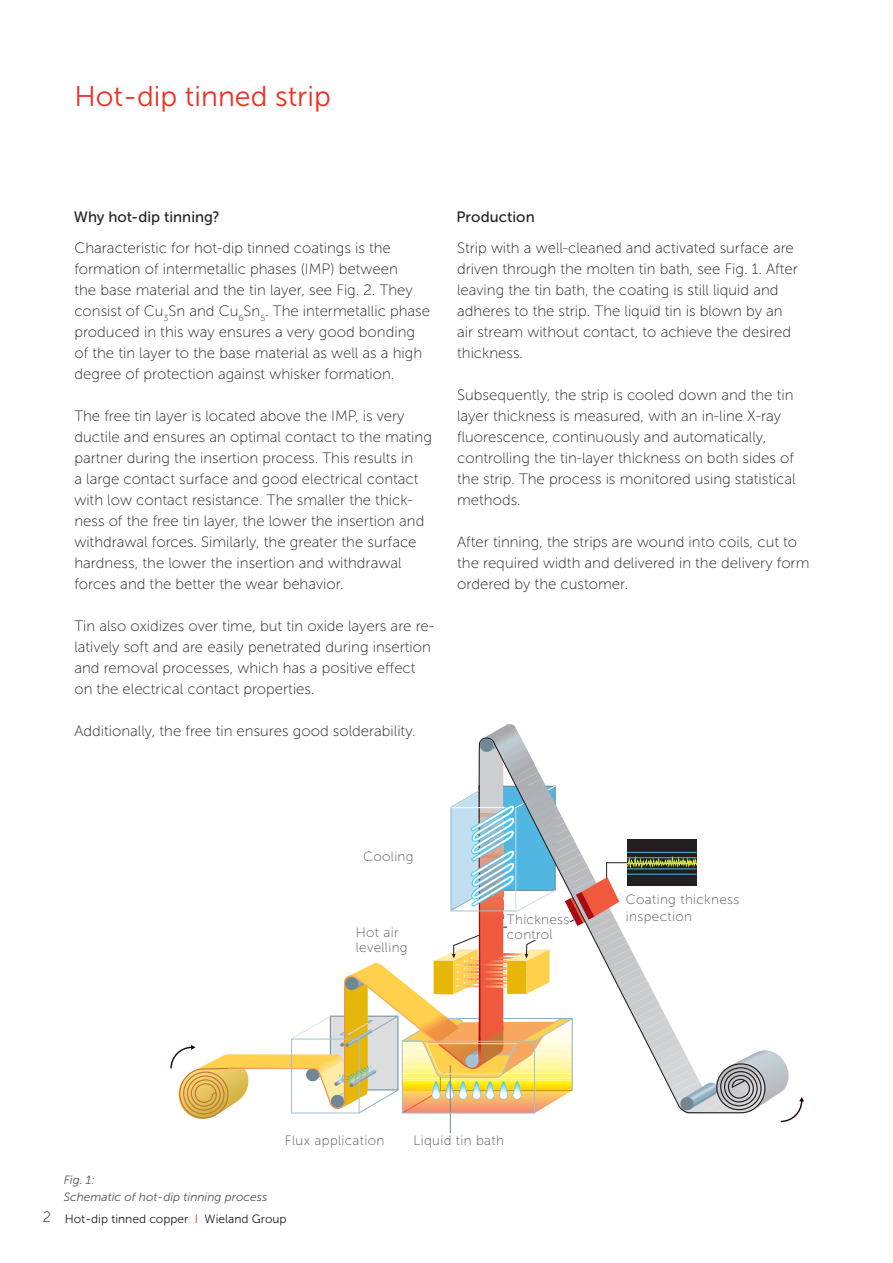
<style>
.page{position:relative;width:893px;height:1263px;background:#fff}
.page>*{position:absolute;margin:0;border:0;box-sizing:border-box;transform-origin:0 0}
.t1{font:28.5px "Museo Sans 300";color:#ee2e22}
.t2{font:15px/21px "Museo Sans 100";color:#231f20}
.t3{font:15px "Museo Sans 500";color:#231f20}
.t4{font:13.5px/16.5px "Museo Sans 100";letter-spacing:.025em;color:#4d545a}
.t5{font:italic 12px/16.5px "Museo Sans 300";color:#4d545a}
.t6{font:12px "Museo Sans 300";color:#231f20}
.s1{font-family:"Museo Sans 100";font-size:15px}
.s2{color:#ee2e22}
</style>
<div class="page">
<hr style="left:450px;top:1065px;width:1px;height:68px;background:#6f8893">
<svg style="left:170px;top:724px;width:634px;height:402px"></svg>
<div style="left:507px;top:915px;width:63px;height:25px;background:#fff"></div>
<h1 class="t1" style="left:74px;top:81px;width:258px">Hot-dip tinned strip</h1>
<p class="t3" style="left:74px;top:208px;width:148px">Why hot-dip tinning?</p>
<p class="t2" style="left:74px;top:238px;width:357px">Characteristic for hot-dip tinned coatings is the formation of intermetallic phases (IMP) between<br>the base material and the tin layer, see Fig. 2. They consist of Cu<sub>3</sub>Sn and Cu<sub>6</sub>Sn<sub>5</sub>. The intermetallic phase produced in this way ensures a very good bonding of the tin layer to the base material as well as a high degree of protection against whisker formation.</p>
<p class="t2" style="left:74px;top:406px;width:359px">The free tin layer is located above the IMP, is very ductile and ensures an optimal contact to the mating partner during the insertion process. This results in<br>a large contact surface and good electrical contact with low contact resistance. The smaller the thick&shy;ness of the free tin layer, the lower the insertion and withdrawal forces. Similarly, the greater the surface hardness, the lower the insertion and withdrawal forces and the better the wear behavior.</p>
<p class="t2" style="left:74px;top:616px;width:361px">Tin also oxidizes over time, but tin oxide layers are re&shy;latively soft and are easily penetrated during insertion and removal processes, which has a positive effect on the electrical contact properties.</p>
<p class="t2" style="left:74px;top:721px;width:343px">Additionally, the free tin ensures good solderability.</p>
<p class="t3" style="left:457px;top:208px;width:80px">Production</p>
<p class="t2" style="left:457px;top:238px;width:342px">Strip with a well-cleaned and activated surface are driven through the molten tin bath, see Fig. 1. After leaving the tin bath, the coating is still liquid and adheres to the strip. The liquid tin is blown by an air stream without contact, to achieve the desired thickness.</p>
<p class="t2" style="left:457px;top:385px;width:340px">Subsequently, the strip is cooled down and the tin layer thickness is measured, with an in-line X-ray fluorescence, continuously and automatically, controlling the tin-layer thickness on both sides of the strip. The process is monitored using statistical methods.</p>
<p class="t2" style="left:457px;top:532px;width:354px">After tinning, the strips are wound into coils, cut to the required width and delivered in the delivery form ordered by the customer.</p>
<p class="t4" style="left:363px;top:848px;width:52px">Cooling</p>
<p class="t4" style="left:507px;top:911px;width:64px">Thickness</p>
<p class="t4" style="left:626px;top:891px;width:115px">Coating thickness inspection</p>
<p class="t4" style="left:356px;top:924px;width:44px">Hot air</p>
<p class="t4" style="left:507px;top:926px;width:47px">control</p>
<p class="t4" style="left:356px;top:939px;width:53px">levelling</p>
<p class="t5" style="left:64px;top:1172px;width:205px">Fig. 1:<br>Schematic of hot-dip tinning process</p>
<p class="t4" style="left:285px;top:1133px;width:101px">Flux application</p>
<p class="t4" style="left:414px;top:1133px;width:92px">Liquid tin bath</p>
<p class="t6" style="left:43px;top:1212px;width:245px"><span class="s1">2</span> Hot-dip tinned copper <span class="s2">I</span> Wieland Group</p>
</div>
